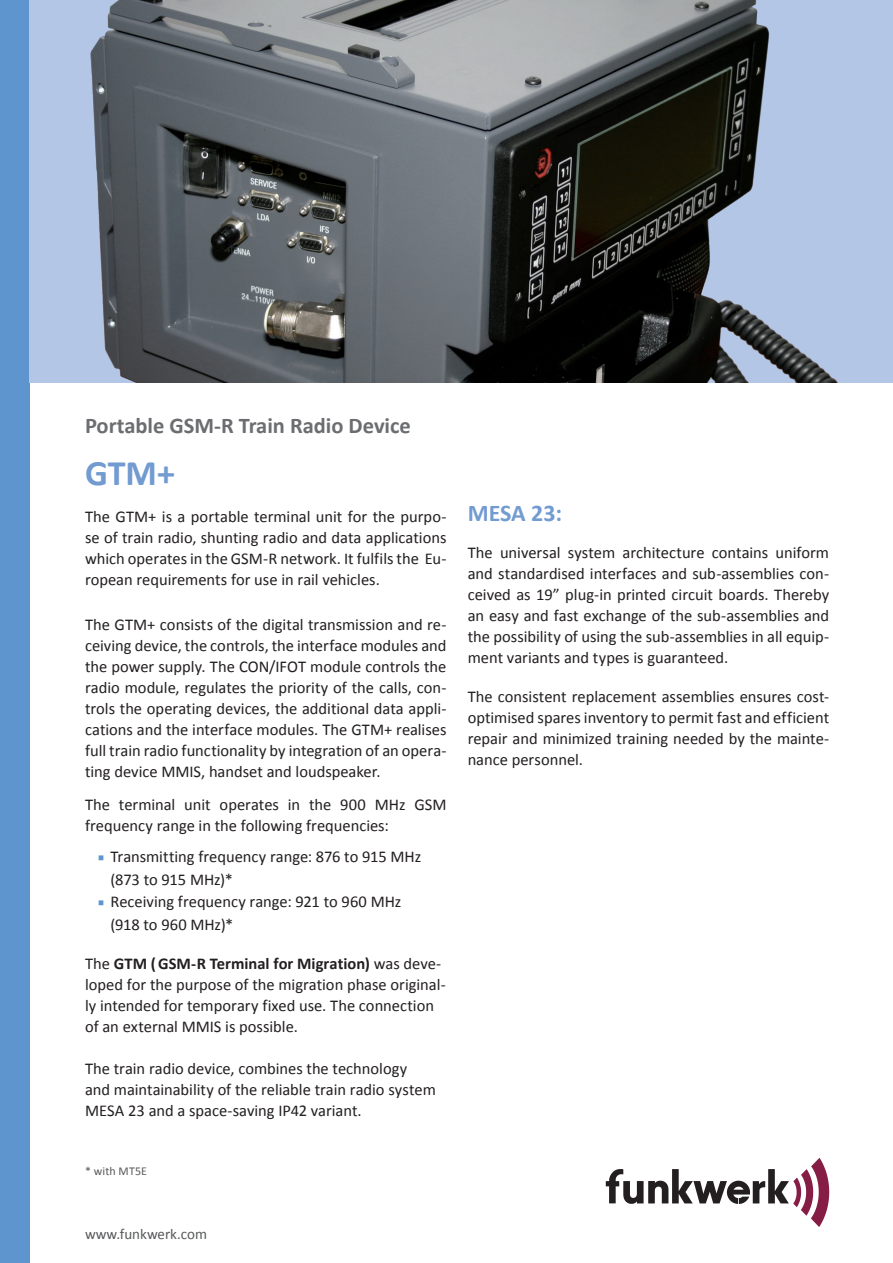
<style>
.page{position:relative;width:893px;height:1263px;background:#fff}
.page>*{position:absolute;margin:0;border:0;box-sizing:border-box;transform-origin:0 0}
.t1{font:700 36px "Calibri";color:#729bd1}
.t2{font:700 24px "Calibri";letter-spacing:-.005em;color:#729bd1}
.t3{font:700 22.5px "Calibri";color:#6c6d70}
.t4{font:16.5px/21px "Calibri";color:#231f20}
.t5{font:15px "Calibri";color:#57585a}
.t6{font:12px "Calibri";letter-spacing:.015em;color:#57585a}
.s1{font-family:"Minion Pro";font-weight:500;font-stretch:condensed;color:#5e95cf}
.s2{font-weight:700}
</style>
<div class="page">
<div style="left:0;top:0;width:30px;height:1263px;background:#5e95cf"></div>
<svg style="left:606px;top:1158px;width:223px;height:69px"></svg>
<div style="left:30px;top:0;width:863px;height:383px;background:#b4c6e5"></div>
<img style="left:90px;top:0;width:748px;height:383px">
<h3 class="t3" style="left:85px;top:411px;width:327px">Portable GSM-R Train Radio Device</h3>
<h1 class="t1" style="left:85px;top:450px;width:91px">GTM+</h1>
<p class="t4" style="left:85px;top:506px;width:363px;text-align:justify">The GTM+ is a portable terminal unit for the purpo&shy;se of train radio, shunting radio and data applications which operates in the GSM-R network. It fulfils the Eu&shy;ropean requirements for use in rail vehicles.</p>
<p class="t4" style="left:85px;top:614px;width:363px;text-align:justify">The GTM+ consists of the digital transmission and re&shy;ceiving device, the controls, the interface modules and the power supply. The CON/IFOT module controls the radio module, regulates the priority of the calls, con&shy;trols the operating devices, the additional data appli&shy;cations and the interface modules. The GTM+ realises full train radio functionality by integration of an opera&shy;ting device MMIS, handset and loudspeaker.</p>
<p class="t4" style="left:85px;top:794px;width:363px">The terminal unit operates in the 900 MHz GSM frequency range in the following frequencies:</p>
<p class="t4" style="left:111px;top:845px;width:312px;line-height:22.5px;text-indent:-13px"><span class="s1">■</span> Transmitting frequency range: 876 to 915 MHz (873 to 915 MHz)*</p>
<p class="t4" style="left:111px;top:890px;width:292px;line-height:22.5px;text-indent:-13px"><span class="s1">■</span> Receiving frequency range: 921 to 960 MHz (918 to 960 MHz)*</p>
<p class="t4" style="left:85px;top:953px;width:362px">The <span class="s2">GTM ( GSM-R Terminal for Migration)</span> was deve&shy;loped for the purpose of the migration phase original&shy;ly intended for temporary fixed use. The connection of an external MMIS is possible.</p>
<p class="t4" style="left:85px;top:1058px;width:352px">The train radio device, combines the technology and maintainability of the reliable train radio system<br>MESA 23 and a space-saving IP42 variant.</p>
<p class="t6" style="left:85px;top:1164px;width:63px">* with MT5E</p>
<p class="t5" style="left:85px;top:1224px;width:123px">www.funkwerk.com</p>
<h2 class="t2" style="left:468px;top:498px;width:96px">MESA 23:</h2>
<p class="t4" style="left:468px;top:542px;width:363px;text-align:justify">The universal system architecture contains uniform and standardised interfaces and sub-assemblies con&shy;ceived as 19” plug-in printed circuit boards. Thereby an easy and fast exchange of the sub-assemblies and the possibility of using the sub-assemblies in all equip&shy;ment variants and types is guaranteed.</p>
<p class="t4" style="left:468px;top:686px;width:363px;text-align:justify">The consistent replacement assemblies ensures cost&shy;optimised spares inventory to permit fast and efficient repair and minimized training needed by the mainte&shy;nance personnel.</p>
</div>
